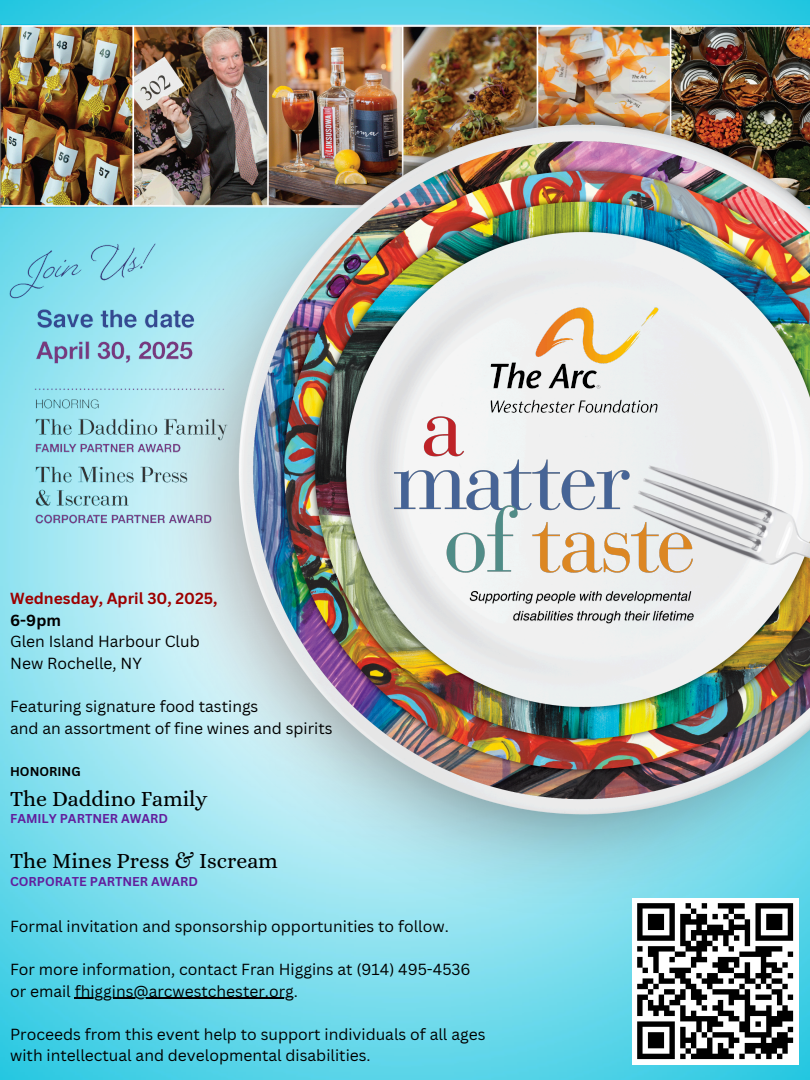
<style>
.page{position:relative;width:810px;height:1080px;background:#fff}
.page>*{position:absolute;margin:0;border:0;box-sizing:border-box;transform-origin:0 0}
.t1{font:21.88px "Alice";color:#000}
.t2{font:15.62px/21.6px "Canva Sans";color:#000}
.t3{font:700 12.5px "Canva Sans";color:#621e9d}
.t4{font:700 12.5px "Canva Sans";color:#000}
.s1{font-weight:700;color:#9d0000}
.s2{font-weight:700}
</style>
<div class="page">
<img style="left:0;top:0;width:810px;height:1080px">
<img style="left:0;top:25px;width:201px;height:182px">
<img style="left:147px;top:75px;width:54px;height:839px">
<img style="left:201px;top:25px;width:609px;height:957px">
<img style="left:386px;top:409px;width:314px;height:171px">
<img style="left:481px;top:283px;width:185px;height:154px">
<img style="left:467px;top:585px;width:230px;height:42px">
<img style="left:0;top:240px;width:238px;height:300px">
<hr style="left:75px;top:998px;width:219px;height:1px;background:#000">
<div style="left:632px;top:898px;width:166px;height:166px;background:#fff"></div>
<svg style="left:637px;top:903px;width:157px;height:157px"></svg>
<p class="t2" style="left:10px;top:587px;width:209px"><span class="s1">Wednesday, April 30, 2025,<br></span><span class="s2">6-9pm<br></span>Glen Island Harbour Club<br>New Rochelle, NY</p>
<p class="t2" style="left:10px;top:695px;width:324px">Featuring signature food tastings<br>and an assortment of fine wines and spirits</p>
<p class="t4" style="left:10px;top:763px;width:72px">HONORING</p>
<p class="t1" style="left:10px;top:786px;width:199px">The Daddino Family</p>
<p class="t3" style="left:10px;top:810px;width:159px">FAMILY PARTNER AWARD</p>
<p class="t1" style="left:10px;top:848px;width:269px">The Mines Press &amp; Iscream</p>
<p class="t3" style="left:10px;top:873px;width:189px">CORPORATE PARTNER AWARD</p>
<h2 class="t2" style="left:10px;top:915px;width:440px">Formal invitation and sponsorship opportunities to follow.</h2>
<h2 class="t2" style="left:10px;top:958px;width:462px">For more information, contact Fran Higgins at (914) 495-4536 or email fhiggins@arcwestchester.org.</h2>
<h3 class="t2" style="left:10px;top:1023px;width:477px">Proceeds from this event help to support individuals of all ages with intellectual and developmental disabilities.</h3>
</div>
